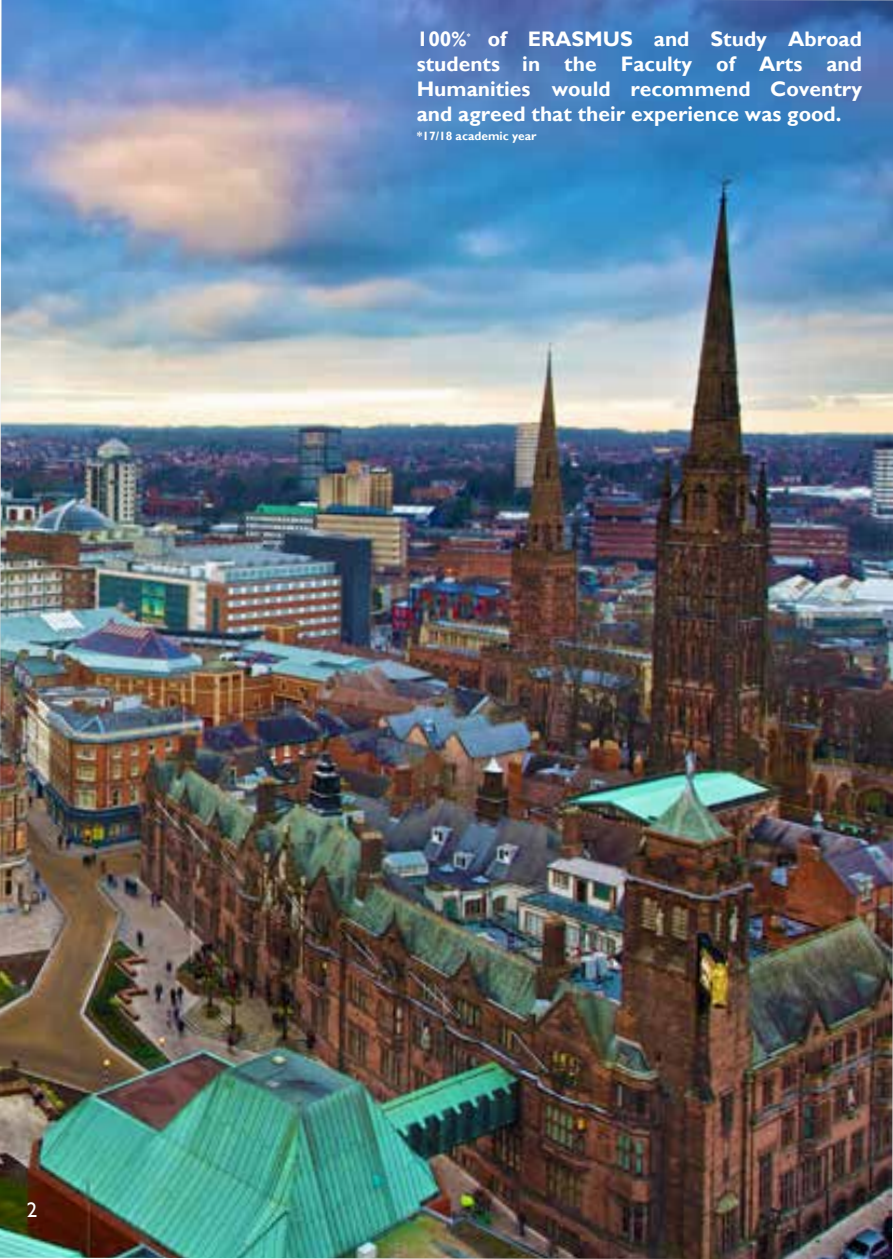
<style>
.page{position:relative;width:893px;height:1259px;background:#fff}
.page>*{position:absolute;margin:0;border:0;box-sizing:border-box;transform-origin:0 0}
.t1{font:700 21px/25.2px "Gill Sans";color:#fff;text-align:justify}
.t2{font:21px "Gill Sans";color:#fff}
.t3{font:700 12px "Gill Sans";color:#fff}
.t4{font:700 7.8px "Gill Sans";color:#fff}
</style>
<div class="page">
<img style="left:0;top:0;width:893px;height:1259px">
<p class="t1" style="left:417px;top:27px;width:447px;text-indent:71px">of ERASMUS and Study Abroad students in the Faculty of Arts and Humanities would recommend Coventry and agreed that their experience was good.</p>
<p class="t3" style="left:417px;top:128px;width:121px">*17/18 academic year</p>
<p class="t1" style="left:417px;top:27px;width:51px">100%</p>
<p class="t4" style="left:467px;top:32px;width:5px">*</p>
<p class="t2" style="left:27px;top:1197px;width:12px">2</p>
</div>
